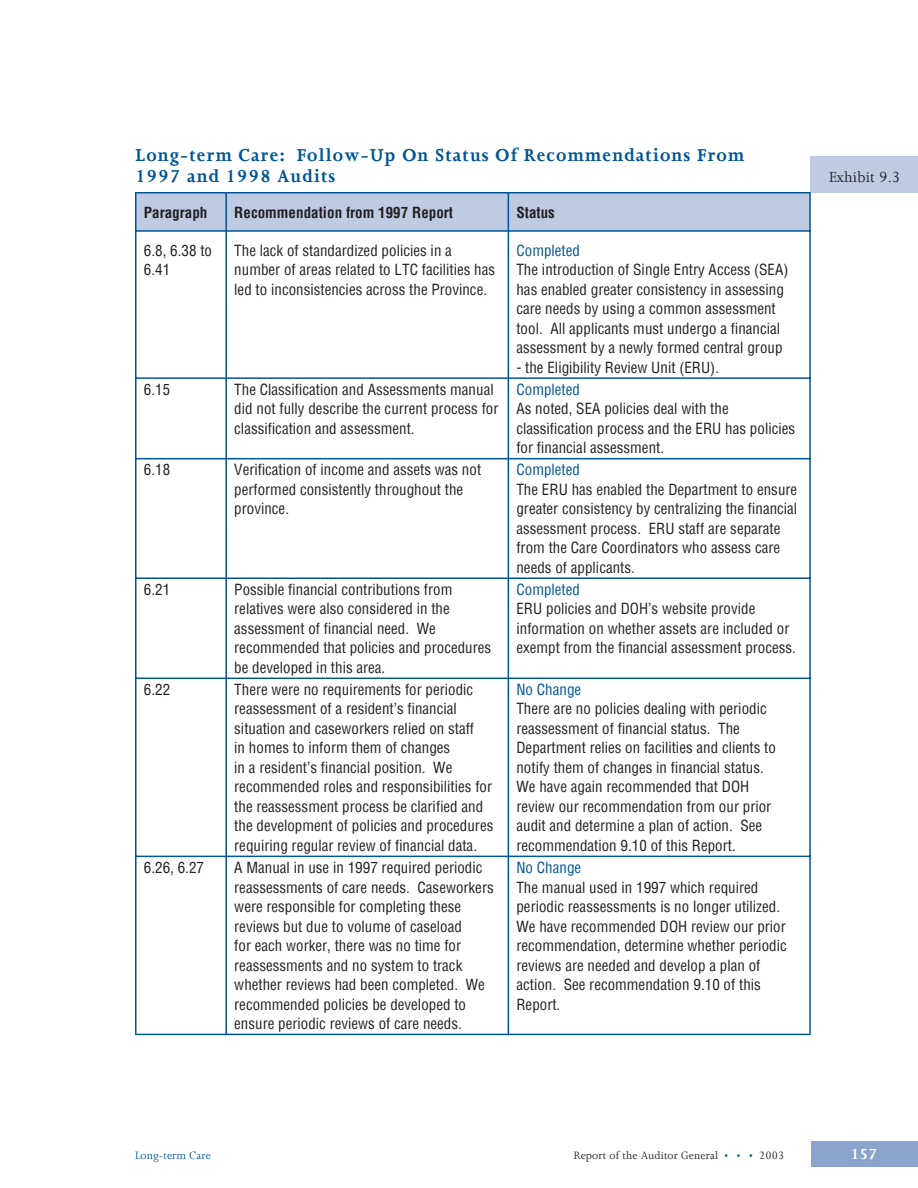
<style>
.page{position:relative;width:918px;height:1188px;background:#fff}
.page>*{position:absolute;margin:0;border:0;box-sizing:border-box;transform-origin:0 0}
.body{font:700 19.5px "Joanna";letter-spacing:.06em;color:#005595}
.t1{font:16.5px "Joanna";color:#231f20}
.t2{font:700 16.5px "Joanna";color:#fff}
.t3{font:condensed 15px/19.5px "Helvetica";color:#231f20}
.t4{font:condensed 15px "Helvetica";color:#005595}
.t5{font:700 condensed 15px "Helvetica";color:#231f20}
.t6{font:12px "Joanna";letter-spacing:.01em;color:#231f20}
.t7{font:12px "Joanna";letter-spacing:.01em;color:#005595}
.s1{font-size:10.5px;color:#005595}
</style>
<div class="page">
<div style="left:812px;top:1141px;width:106px;height:25px;background:#8ba4cc"></div>
<div style="left:810px;top:156px;width:108px;height:37px;background:#bfcbe3"></div>
<hr style="left:135px;top:232px;width:2px;height:145px;background:#005595">
<hr style="left:225px;top:232px;width:2px;height:145px;background:#005595">
<svg style="left:135px;top:192px;width:676px;height:40px;background:#afc1dc"></svg>
<hr style="left:508px;top:232px;width:1px;height:145px;background:#005595">
<hr style="left:809px;top:232px;width:2px;height:145px;background:#005595">
<hr style="left:135px;top:377px;width:92px;height:2px;background:#005595">
<hr style="left:135px;top:379px;width:2px;height:79px;background:#005595">
<hr style="left:227px;top:377px;width:282px;height:2px;background:#005595">
<hr style="left:225px;top:379px;width:2px;height:79px;background:#005595">
<hr style="left:509px;top:377px;width:302px;height:2px;background:#005595">
<hr style="left:508px;top:379px;width:1px;height:79px;background:#005595">
<hr style="left:809px;top:379px;width:2px;height:79px;background:#005595">
<hr style="left:135px;top:458px;width:92px;height:1px;background:#005595">
<hr style="left:135px;top:459px;width:2px;height:119px;background:#005595">
<hr style="left:227px;top:458px;width:282px;height:1px;background:#005595">
<hr style="left:225px;top:459px;width:2px;height:119px;background:#005595">
<hr style="left:509px;top:458px;width:302px;height:1px;background:#005595">
<hr style="left:508px;top:459px;width:1px;height:119px;background:#005595">
<hr style="left:809px;top:459px;width:2px;height:119px;background:#005595">
<hr style="left:135px;top:578px;width:92px;height:1px;background:#005595">
<hr style="left:135px;top:579px;width:2px;height:99px;background:#005595">
<hr style="left:227px;top:578px;width:282px;height:1px;background:#005595">
<hr style="left:225px;top:579px;width:2px;height:99px;background:#005595">
<hr style="left:509px;top:578px;width:302px;height:1px;background:#005595">
<hr style="left:508px;top:579px;width:1px;height:99px;background:#005595">
<hr style="left:809px;top:579px;width:2px;height:99px;background:#005595">
<hr style="left:135px;top:678px;width:92px;height:1px;background:#005595">
<hr style="left:135px;top:679px;width:2px;height:177px;background:#005595">
<hr style="left:227px;top:678px;width:282px;height:1px;background:#005595">
<hr style="left:225px;top:679px;width:2px;height:177px;background:#005595">
<hr style="left:509px;top:678px;width:302px;height:1px;background:#005595">
<hr style="left:508px;top:679px;width:1px;height:177px;background:#005595">
<hr style="left:809px;top:679px;width:2px;height:177px;background:#005595">
<hr style="left:135px;top:856px;width:92px;height:1px;background:#005595">
<hr style="left:135px;top:857px;width:2px;height:177px;background:#005595">
<hr style="left:227px;top:856px;width:282px;height:1px;background:#005595">
<hr style="left:225px;top:857px;width:2px;height:178px;background:#005595">
<hr style="left:509px;top:856px;width:302px;height:1px;background:#005595">
<hr style="left:508px;top:857px;width:1px;height:178px;background:#005595">
<hr style="left:809px;top:857px;width:2px;height:177px;background:#005595">
<hr style="left:135px;top:1034px;width:90px;height:1px;background:#005595">
<hr style="left:227px;top:1034px;width:281px;height:1px;background:#005595">
<hr style="left:509px;top:1034px;width:302px;height:1px;background:#005595">
<p class="body" style="left:135px;top:143px;width:610px">Long-term Care: Follow-Up On Status Of Recommendations From</p>
<p class="body" style="left:135px;top:164px;width:202px">1997 and 1998 Audits</p>
<p class="t1" style="left:829px;top:167px;width:73px">Exhibit 9.3</p>
<p class="t5" style="left:144px;top:202px;width:65px">Paragraph</p>
<p class="t5" style="left:234px;top:202px;width:220px">Recommendation from 1997 Report</p>
<p class="t5" style="left:516px;top:202px;width:40px">Status</p>
<p class="t3" style="left:144px;top:240px;width:70px">6.8, 6.38 to<br>6.41</p>
<p class="t3" style="left:234px;top:240px;width:262px">The lack of standardized policies in a number of areas related to LTC facilities has led to inconsistencies across the Province.</p>
<p class="t4" style="left:516px;top:241px;width:65px">Completed</p>
<p class="t3" style="left:516px;top:260px;width:274px">The introduction of Single Entry Access (SEA) has enabled greater consistency in assessing care needs by using a common assessment tool. All applicants must undergo a financial assessment by a newly formed central group</p>
<p class="t3" style="left:516px;top:357px;width:204px">- the Eligibility Review Unit (ERU).</p>
<p class="t3" style="left:144px;top:379px;width:28px">6.15</p>
<p class="t3" style="left:234px;top:379px;width:266px">The Classification and Assessments manual did not fully describe the current process for classification and assessment.</p>
<p class="t4" style="left:516px;top:380px;width:65px">Completed</p>
<p class="t3" style="left:516px;top:399px;width:280px">As noted, SEA policies deal with the classification process and the ERU has policies for financial assessment.</p>
<p class="t3" style="left:144px;top:460px;width:28px">6.18</p>
<p class="t3" style="left:234px;top:460px;width:248px">Verification of income and assets was not performed consistently throughout the province.</p>
<p class="t4" style="left:516px;top:460px;width:65px">Completed</p>
<p class="t3" style="left:516px;top:479px;width:282px">The ERU has enabled the Department to ensure greater consistency by centralizing the financial assessment process. ERU staff are separate from the Care Coordinators who assess care needs of applicants.</p>
<p class="t3" style="left:144px;top:579px;width:28px">6.21</p>
<p class="t3" style="left:234px;top:579px;width:258px">Possible financial contributions from relatives were also considered in the assessment of financial need. We recommended that policies and procedures be developed in this area.</p>
<p class="t4" style="left:516px;top:580px;width:65px">Completed</p>
<p class="t3" style="left:516px;top:599px;width:281px">ERU policies and DOH’s website provide information on whether assets are included or exempt from the financial assessment process.</p>
<p class="t3" style="left:144px;top:680px;width:28px">6.22</p>
<p class="t3" style="left:234px;top:680px;width:261px">There were no requirements for periodic reassessment of a resident’s financial situation and caseworkers relied on staff<br>in homes to inform them of changes<br>in a resident’s financial position. We recommended roles and responsibilities for the reassessment process be clarified and the development of policies and procedures requiring regular review of financial data.</p>
<p class="t4" style="left:516px;top:680px;width:66px">No Change</p>
<p class="t3" style="left:516px;top:699px;width:261px">There are no policies dealing with periodic reassessment of financial status. The Department relies on facilities and clients to notify them of changes in financial status.<br>We have again recommended that DOH review our recommendation from our prior audit and determine a plan of action. See recommendation 9.10 of this Report.</p>
<p class="t3" style="left:144px;top:858px;width:62px">6.26, 6.27</p>
<p class="t3" style="left:234px;top:858px;width:261px">A Manual in use in 1997 required periodic reassessments of care needs. Caseworkers were responsible for completing these reviews but due to volume of caseload<br>for each worker, there was no time for reassessments and no system to track whether reviews had been completed. We recommended policies be developed to ensure periodic reviews of care needs.</p>
<p class="t4" style="left:516px;top:858px;width:66px">No Change</p>
<p class="t3" style="left:516px;top:877px;width:272px">The manual used in 1997 which required periodic reassessments is no longer utilized.<br>We have recommended DOH review our prior recommendation, determine whether periodic reviews are needed and develop a plan of action. See recommendation 9.10 of this Report.</p>
<p class="t7" style="left:135px;top:1148px;width:77px">Long-term Care</p>
<p class="t6" style="left:574px;top:1148px;width:212px">Report of the Auditor General <span class="s1">• • •</span> 2003</p>
<p class="t2" style="left:851px;top:1144px;width:28px">157</p>
</div>
